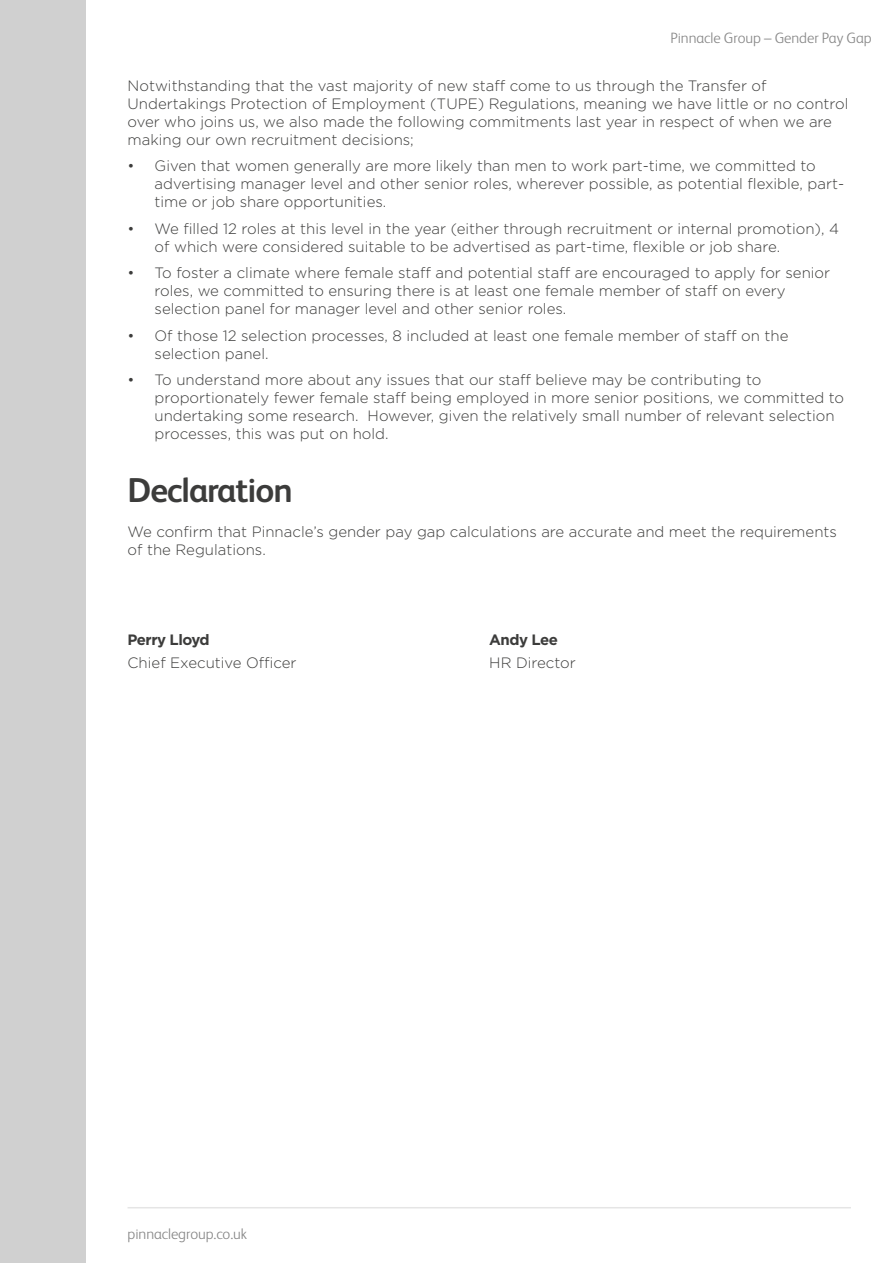
<style>
.page{position:relative;width:893px;height:1263px;background:#fff}
.page>*{position:absolute;margin:0;border:0;box-sizing:border-box;transform-origin:0 0}
.Headline_2{font:700 34.5px "FS Albert";letter-spacing:-.03em;color:#3c3c3b}
.Body_copy{font:300 15px/18px "Gotham";color:#3c3c3b}
.t1{font:300 15px "FS Albert";letter-spacing:-.005em;color:#878787}
.Headline_3{font:700 15px "Gotham";letter-spacing:-.035em;color:#3c3c3b}
</style>
<div class="page">
<div style="left:0;top:0;width:85px;height:1263px;background:#d0d0d0"></div>
<hr style="left:128px;top:1207px;width:723px;height:1px;background:#e5e5e5">
<p class="t1" style="left:670px;top:28px;width:203px">Pinnacle Group – Gender Pay Gap</p>
<p class="Body_copy" style="left:128px;top:76px;width:722px">Notwithstanding that the vast majority of new staff come to us through the Transfer of Undertakings Protection of Employment (TUPE) Regulations, meaning we have little or no control over who joins us, we also made the following commitments last year in respect of when we are making our own recruitment decisions;</p>
<p class="Body_copy" style="left:155px;top:156px;width:691px;text-indent:-27px">• Given that women generally are more likely than men to work part-time, we committed to advertising manager level and other senior roles, wherever possible, as potential flexible, part&shy;time or job share opportunities.</p>
<p class="Body_copy" style="left:155px;top:219px;width:686px;text-indent:-27px">• We filled 12 roles at this level in the year (either through recruitment or internal promotion), 4 of which were considered suitable to be advertised as part-time, flexible or job share.</p>
<p class="Body_copy" style="left:155px;top:263px;width:677px;text-indent:-27px">• To foster a climate where female staff and potential staff are encouraged to apply for senior roles, we committed to ensuring there is at least one female member of staff on every selection panel for manager level and other senior roles.</p>
<p class="Body_copy" style="left:155px;top:326px;width:635px;text-indent:-27px">• Of those 12 selection processes, 8 included at least one female member of staff on the selection panel.</p>
<p class="Body_copy" style="left:155px;top:370px;width:691px;text-indent:-27px">• To understand more about any issues that our staff believe may be contributing to proportionately fewer female staff being employed in more senior positions, we committed to undertaking some research. However, given the relatively small number of relevant selection processes, this was put on hold.</p>
<p class="Headline_2" style="left:128px;top:466px;width:167px">Declaration</p>
<p class="Body_copy" style="left:128px;top:522px;width:711px">We confirm that Pinnacle’s gender pay gap calculations are accurate and meet the requirements of the Regulations.</p>
<p class="Headline_3" style="left:128px;top:631px;width:84px">Perry Lloyd</p>
<p class="Body_copy" style="left:128px;top:653px;width:171px">Chief Executive Officer</p>
<p class="Headline_3" style="left:489px;top:631px;width:70px">Andy Lee</p>
<p class="Body_copy" style="left:489px;top:653px;width:88px">HR Director</p>
<p class="t1" style="left:128px;top:1224px;width:121px">pinnaclegroup.co.uk</p>
</div>
